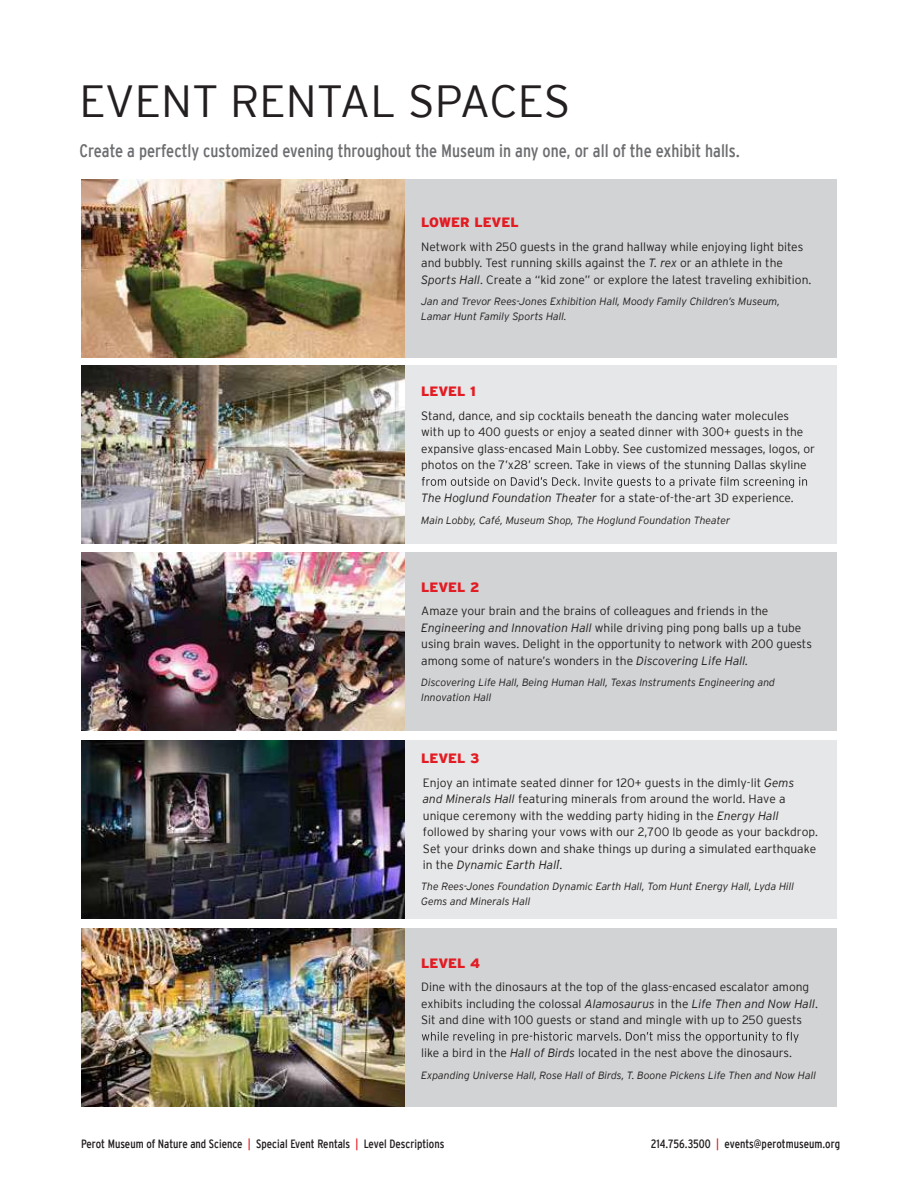
<style>
.page{position:relative;width:918px;height:1188px;background:#fff}
.page>*{position:absolute;margin:0;border:0;box-sizing:border-box;transform-origin:0 0}
.t1{font:300 45px "Interstate";color:#231f20}
.t2{font:condensed 18px "Interstate";color:#6d6e71}
.t3{font:900 13.5px "Interstate";color:#e31b23}
.t4{font:300 12px/16.5px "Interstate";color:#231f20}
.t5{font:condensed 12px "Interstate";color:#231f20}
.t6{font:italic 300 10.5px/15px "Interstate";color:#231f20}
.s1{font-style:italic}
.s2{color:#e31b23}
</style>
<div class="page">
<div style="left:81px;top:929px;width:756px;height:178px;background:#d1d3d4"></div>
<div style="left:81px;top:740px;width:756px;height:179px;background:#e6e7e8"></div>
<div style="left:81px;top:552px;width:756px;height:178px;background:#d1d3d4"></div>
<div style="left:81px;top:366px;width:756px;height:178px;background:#e6e7e8"></div>
<div style="left:81px;top:179px;width:756px;height:179px;background:#d1d3d4"></div>
<img style="left:81px;top:929px;width:324px;height:178px">
<img style="left:81px;top:552px;width:324px;height:178px">
<img style="left:81px;top:366px;width:324px;height:178px">
<img style="left:81px;top:179px;width:324px;height:179px">
<svg style="left:422px;top:477px;width:385px;height:11px"></svg>
<svg style="left:422px;top:1032px;width:377px;height:11px"></svg>
<img style="left:81px;top:740px;width:324px;height:179px">
<h1 class="t1" style="left:80px;top:76px;width:492px">EVENT RENTAL SPACES</h1>
<h2 class="t2" style="left:80px;top:141px;width:662px">Create a perfectly customized evening throughout the Museum in any one, or all of the exhibit halls.</h2>
<p class="t3" style="left:421px;top:215px;width:99px">LOWER LEVEL</p>
<p class="t4" style="left:421px;top:238px;width:392px">Network with 250 guests in the grand hallway while enjoying light bites and bubbly. Test running skills against the <span class="s1">T. rex</span> or an athlete in the<br><span class="s1">Sports Hall</span>. Create a “kid zone” or explore the latest traveling exhibition.</p>
<p class="t6" style="left:421px;top:294px;width:360px">Jan and Trevor Rees-Jones Exhibition Hall, Moody Family Children’s Museum,<br>Lamar Hunt Family Sports Hall.</p>
<p class="t3" style="left:421px;top:384px;width:56px">LEVEL 1</p>
<p class="t4" style="left:421px;top:407px;width:395px">Stand, dance, and sip cocktails beneath the dancing water molecules<br>with up to 400 guests or enjoy a seated dinner with 300+ guests in the expansive glass-encased Main Lobby. See customized messages, logos, or photos on the 7’x28’ screen. Take in views of the stunning Dallas skyline</p>
<p class="t4" style="left:421px;top:490px;width:374px"><span class="s1">The Hoglund Foundation Theater</span> for a state-of-the-art 3D experience.</p>
<p class="t6" style="left:421px;top:513px;width:311px">Main Lobby, Café, Museum Shop, The Hoglund Foundation Theater</p>
<p class="t3" style="left:421px;top:579px;width:60px">LEVEL 2</p>
<p class="t4" style="left:421px;top:602px;width:392px">Amaze your brain and the brains of colleagues and friends in the <span class="s1">Engineering and Innovation Hall</span> while driving ping pong balls up a tube using brain waves. Delight in the opportunity to network with 200 guests among some of nature’s wonders in the <span class="s1">Discovering Life Hall.</span></p>
<p class="t6" style="left:421px;top:675px;width:355px">Discovering Life Hall, Being Human Hall, Texas Instruments Engineering and<br>Innovation Hall</p>
<p class="t3" style="left:421px;top:750px;width:60px">LEVEL 3</p>
<p class="t4" style="left:423px;top:774px;width:397px">Enjoy an intimate seated dinner for 120+ guests in the dimly-lit <span class="s1">Gems<br>and Minerals Hall</span> featuring minerals from around the world. Have a unique ceremony with the wedding party hiding in the <span class="s1">Energy Hall </span>followed by sharing your vows with our 2,700 lb geode as your backdrop.<br>Set your drinks down and shake things up during a simulated earthquake in the <span class="s1">Dynamic Earth Hall</span>.</p>
<p class="t4" style="left:558px;top:849px;width:4px">.</p>
<p class="t6" style="left:421px;top:879px;width:374px">The Rees-Jones Foundation Dynamic Earth Hall, Tom Hunt Energy Hall, Lyda Hill<br>Gems and Minerals Hall</p>
<p class="t3" style="left:421px;top:955px;width:60px">LEVEL 4</p>
<p class="t4" style="left:421px;top:978px;width:398px">Dine with the dinosaurs at the top of the glass-encased escalator among exhibits including the colossal <span class="s1">Alamosaurus</span> in the <span class="s1">Life Then and Now Hall</span>.<br>Sit and dine with 100 guests or stand and mingle with up to 250 guests</p>
<p class="t4" style="left:421px;top:1044px;width:372px">like a bird in the <span class="s1">Hall of Birds</span> located in the nest above the dinosaurs.</p>
<p class="t6" style="left:421px;top:1068px;width:396px">Expanding Universe Hall, Rose Hall of Birds, T. Boone Pickens Life Then and Now Hall</p>
<p class="t5" style="left:81px;top:1137px;width:365px">Perot Museum of Nature and Science <span class="s2">|</span> Special Event Rentals <span class="s2">|</span> Level Descriptions</p>
<p class="t5" style="left:651px;top:1137px;width:191px">214.756.3500 <span class="s2">|</span> events@perotmuseum.org</p>
</div>
